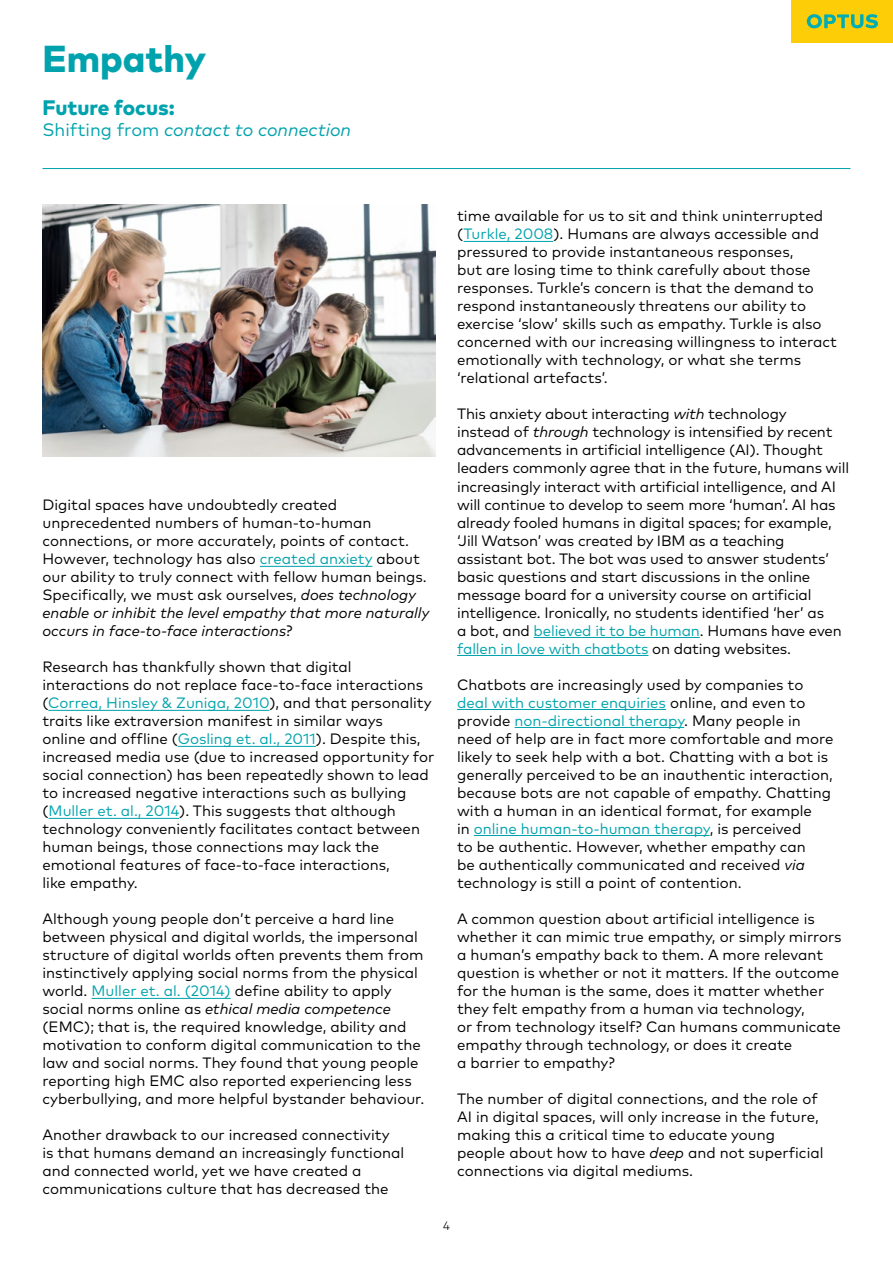
<style>
.page{position:relative;width:893px;height:1263px;background:#fff}
.page>*{position:absolute;margin:0;border:0;box-sizing:border-box;transform-origin:0 0}
.t1{font:800 37.5px "Mark OT";color:#00a3ad}
.t2{font:800 21px "Mark OT";letter-spacing:-.005em;color:#00a3ad}
.t3{font:italic 18px "Mark OT";color:#00a3ad}
.t4{font:15px/18px "Mark OT";color:#000}
.t5{font:300 12px "Mark OT";color:#000}
.s1{font-style:normal}
.s2{color:#00a3ad}
.s3{font-style:italic}
</style>
<div class="page">
<hr style="left:260px;top:566px;width:112px;height:1px;background:#00a3ad">
<hr style="left:48px;top:710px;width:221px;height:1px;background:#00a3ad">
<hr style="left:178px;top:746px;width:138px;height:1px;background:#00a3ad">
<hr style="left:49px;top:818px;width:130px;height:1px;background:#00a3ad">
<hr style="left:92px;top:998px;width:139px;height:1px;background:#00a3ad">
<hr style="left:464px;top:241px;width:89px;height:1px;background:#00a3ad">
<hr style="left:534px;top:637px;width:166px;height:1px;background:#00a3ad">
<hr style="left:457px;top:655px;width:191px;height:1px;background:#00a3ad">
<hr style="left:457px;top:709px;width:209px;height:1px;background:#00a3ad">
<hr style="left:515px;top:727px;width:169px;height:1px;background:#00a3ad">
<hr style="left:474px;top:835px;width:236px;height:1px;background:#00a3ad">
<hr style="left:43px;top:168px;width:807px;height:1px;background:#00a3ad">
<img style="left:43px;top:205px;width:393px;height:252px">
<div style="left:792px;top:0;width:101px;height:43px;background:#fdce07"></div>
<svg style="left:807px;top:14px;width:71px;height:14px"></svg>
<h1 class="t1" style="left:43px;top:34px;width:165px">Empathy</h1>
<h2 class="t2" style="left:43px;top:93px;width:134px">Future focus:</h2>
<p class="t3" style="left:43px;top:119px;width:310px"><span class="s1">Shifting from</span> contact to connection</p>
<p class="t4" style="left:43px;top:496px;width:388px">Digital spaces have undoubtedly created unprecedented numbers of human-to-human connections, or more accurately, points of contact.<br>However, technology has also <span class="s2">created anxiety</span> about our ability to truly connect with fellow human beings.<br>Specifically, we must ask ourselves, <span class="s3">does technology enable or inhibit the level empathy that more naturally occurs in face-to-face interactions</span>?</p>
<p class="t4" style="left:43px;top:658px;width:393px">Research has thankfully shown that digital interactions do not replace face-to-face interactions (<span class="s2">Correa, Hinsley &amp; Zuniga, 2010</span>), and that personality traits like extraversion manifest in similar ways<br>online and offline (<span class="s2">Gosling et. al., 2011</span>). Despite this, increased media use (due to increased opportunity for social connection) has been repeatedly shown to lead to increased negative interactions such as bullying (<span class="s2">Muller et. al., 2014</span>). This suggests that although technology conveniently facilitates contact between human beings, those connections may lack the emotional features of face-to-face interactions,<br>like empathy.</p>
<p class="t4" style="left:43px;top:910px;width:383px">Although young people don’t perceive a hard line between physical and digital worlds, the impersonal structure of digital worlds often prevents them from instinctively applying social norms from the physical world. <span class="s2">Muller et. al. (2014)</span> define ability to apply social norms online as <span class="s3">ethical media competence </span>(EMC); that is, the required knowledge, ability and motivation to conform digital communication to the law and social norms. They found that young people reporting high EMC also reported experiencing less cyberbullying, and more helpful bystander behaviour.</p>
<p class="t4" style="left:43px;top:1126px;width:363px">Another drawback to our increased connectivity is that humans demand an increasingly functional and connected world, yet we have created a communications culture that has decreased the</p>
<p class="t4" style="left:457px;top:207px;width:381px">time available for us to sit and think uninterrupted (<span class="s2">Turkle, 2008</span>). Humans are always accessible and pressured to provide instantaneous responses,<br>but are losing time to think carefully about those responses. Turkle’s concern is that the demand to respond instantaneously threatens our ability to exercise ‘slow’ skills such as empathy. Turkle is also concerned with our increasing willingness to interact emotionally with technology, or what she terms ‘relational artefacts’.</p>
<p class="t4" style="left:457px;top:405px;width:394px">This anxiety about interacting <span class="s3">with</span> technology<br>instead of <span class="s3">through</span> technology is intensified by recent advancements in artificial intelligence (AI). Thought leaders commonly agree that in the future, humans will increasingly interact with artificial intelligence, and AI will continue to develop to seem more ‘human’. AI has already fooled humans in digital spaces; for example, ‘Jill Watson’ was created by IBM as a teaching assistant bot. The bot was used to answer students’ basic questions and start discussions in the online message board for a university course on artificial intelligence. Ironically, no students identified ‘her’ as<br>a bot, and <span class="s2">believed it to be human</span>. Humans have even <span class="s2">fallen in love with chatbots</span> on dating websites.</p>
<p class="t4" style="left:457px;top:675px;width:378px">Chatbots are increasingly used by companies to <span class="s2">deal with customer enquiries</span> online, and even to provide <span class="s2">non-directional therapy</span>. Many people in need of help are in fact more comfortable and more likely to seek help with a bot. Chatting with a bot is generally perceived to be an inauthentic interaction, because bots are not capable of empathy. Chatting with a human in an identical format, for example<br>in <span class="s2">online human-to-human therapy</span>, is perceived<br>to be authentic. However, whether empathy can<br>be authentically communicated and received <span class="s3">via </span>technology is still a point of contention.</p>
<p class="t4" style="left:457px;top:909px;width:386px">A common question about artificial intelligence is whether it can mimic true empathy, or simply mirrors a human’s empathy back to them. A more relevant question is whether or not it matters. If the outcome for the human is the same, does it matter whether they felt empathy from a human via technology,<br>or from technology itself? Can humans communicate empathy through technology, or does it create<br>a barrier to empathy?</p>
<p class="t4" style="left:457px;top:1089px;width:368px">The number of digital connections, and the role of AI in digital spaces, will only increase in the future, making this a critical time to educate young people about how to have <span class="s3">deep</span> and not superficial connections via digital mediums.</p>
<p class="t5" style="left:443px;top:1218px;width:8px">4</p>
</div>
